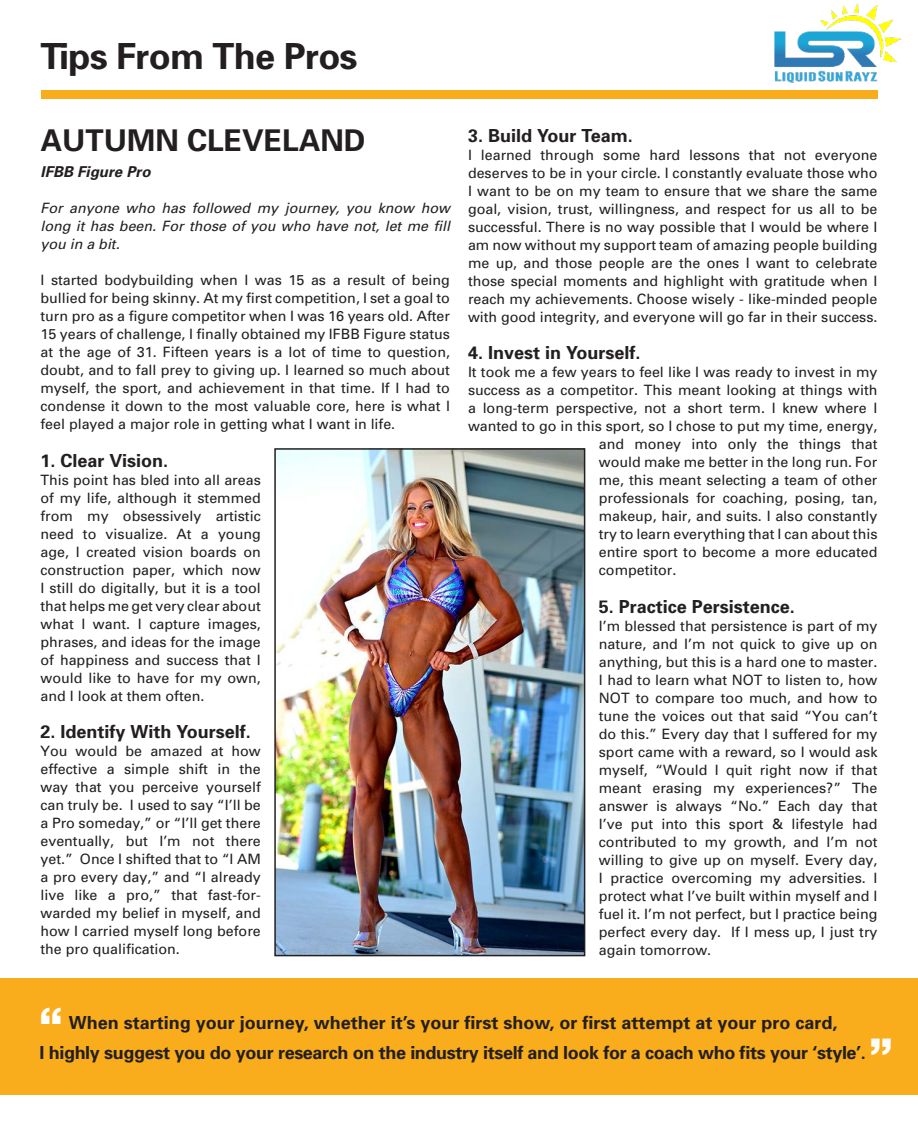
<style>
.page{position:relative;width:918px;height:1134px;background:#fff}
.page>*{position:absolute;margin:0;border:0;box-sizing:border-box;transform-origin:0 0}
.Body_Copy{font:900 45px "Helvetica";color:#fff}
.Headline{font:700 36px "Univers";letter-spacing:-.02em;color:#231f20}
.Name-black{font:700 30px "Univers";color:#231f20}
.Body_Copy-2{font:700 18px/30px "Univers";letter-spacing:-.02em;color:#231f20;text-align:center}
.Sub-black{font:700 18px "Univers";color:#231f20}
.t1{font:italic 700 15px "Univers";color:#231f20}
.Body_Copy-3{font:14.25px/18px "Univers";color:#231f20;text-align:justify}
.Body_Copy-4{font:italic 14.25px/18px "Univers";color:#231f20;text-align:justify}
</style>
<div class="page">
<div style="left:41px;top:90px;width:837px;height:9px;background:#faad1c"></div>
<img style="left:277px;top:451px;width:305px;height:502px">
<div style="left:274px;top:448px;width:311px;height:508px;border:2px solid #231f20"></div>
<div style="left:0;top:978px;width:918px;height:117px;background:#faad1c"></div>
<img style="left:774px;top:3px;width:128px;height:80px">
<p class="Headline" style="left:40px;top:35px;width:319px">Tips From The Pros</p>
<p class="Name-black" style="left:40px;top:122px;width:327px">AUTUMN CLEVELAND</p>
<p class="t1" style="left:40px;top:163px;width:112px">IFBB Figure Pro</p>
<p class="Body_Copy-4" style="left:40px;top:200px;width:411px">For anyone who has followed my journey, you know how long it has been. For those of you who have not, let me fill you in a bit.</p>
<p class="Body_Copy-3" style="left:40px;top:272px;width:411px">I started bodybuilding when I was 15 as a result of being bullied for being skinny. At my first competition, I set a goal to turn pro as a figure competitor when I was 16 years old. After 15 years of challenge, I finally obtained my IFBB Figure status at the age of 31. Fifteen years is a lot of time to question, doubt, and to fall prey to giving up. I learned so much about myself, the sport, and achievement in that time. If I had to condense it down to the most valuable core, here is what I feel played a major role in getting what I want in life.</p>
<p class="Sub-black" style="left:40px;top:450px;width:129px">1. Clear Vision.</p>
<p class="Body_Copy-3" style="left:40px;top:471px;width:222px">This point has bled into all areas of my life, although it stemmed from my obsessively artistic need to visualize. At a young age, I created vision boards on construction paper, which now I still do digitally, but it is a tool that helps me get very clear about what I want. I capture images, phrases, and ideas for the image of happiness and success that I would like to have for my own, and I look at them often.</p>
<p class="Sub-black" style="left:40px;top:721px;width:212px">2. Identify With Yourself.</p>
<p class="Body_Copy-3" style="left:40px;top:743px;width:222px">You would be amazed at how effective a simple shift in the way that you perceive yourself can truly be. I used to say “I’ll be a Pro someday,” or “I’ll get there eventually, but I’m not there yet.” Once I shifted that to “I AM a pro every day,” and “I already live like a pro,” that fast-for&shy;warded my belief in myself, and how I carried myself long before the pro qualification.</p>
<p class="Sub-black" style="left:468px;top:124px;width:166px">3. Build Your Team.</p>
<p class="Body_Copy-3" style="left:468px;top:146px;width:411px">I learned through some hard lessons that not everyone deserves to be in your circle. I constantly evaluate those who I want to be on my team to ensure that we share the same goal, vision, trust, willingness, and respect for us all to be successful. There is no way possible that I would be where I am now without my support team of amazing people building me up, and those people are the ones I want to celebrate those special moments and highlight with gratitude when I reach my achievements. Choose wisely - like-minded people with good integrity, and everyone will go far in their success.</p>
<p class="Sub-black" style="left:468px;top:342px;width:174px">4. Invest in Yourself.</p>
<p class="Body_Copy-3" style="left:468px;top:363px;width:411px">It took me a few years to feel like I was ready to invest in my</p>
<p class="Body_Copy-3" style="left:468px;top:381px;width:411px">success as a competitor. This meant looking at things with</p>
<p class="Body_Copy-3" style="left:468px;top:399px;width:411px">a long-term perspective, not a short term. I knew where I</p>
<p class="Body_Copy-3" style="left:468px;top:417px;width:411px">wanted to go in this sport, so I chose to put my time, energy,</p>
<p class="Body_Copy-3" style="left:599px;top:435px;width:280px">and money into only the things that</p>
<p class="Body_Copy-3" style="left:599px;top:453px;width:280px">would make me better in the long run. For</p>
<p class="Body_Copy-3" style="left:599px;top:471px;width:280px">me, this meant selecting a team of other</p>
<p class="Body_Copy-3" style="left:599px;top:489px;width:280px">professionals for coaching, posing, tan,</p>
<p class="Body_Copy-3" style="left:599px;top:507px;width:280px">makeup, hair, and suits. I also constantly</p>
<p class="Body_Copy-3" style="left:599px;top:525px;width:280px">try to learn everything that I can about this</p>
<p class="Body_Copy-3" style="left:599px;top:543px;width:280px">entire sport to become a more educated</p>
<p class="Body_Copy-3" style="left:599px;top:561px;width:79px">competitor.</p>
<p class="Sub-black" style="left:599px;top:595px;width:198px">5. Practice Persistence.</p>
<p class="Body_Copy-3" style="left:599px;top:617px;width:280px">I’m blessed that persistence is part of my nature, and I’m not quick to give up on anything, but this is a hard one to master.<br>I had to learn what NOT to listen to, how NOT to compare too much, and how to tune the voices out that said “You can’t do this.” Every day that I suffered for my sport came with a reward, so I would ask myself, “Would I quit right now if that meant erasing my experiences?” The answer is always “No.” Each day that I’ve put into this sport &amp; lifestyle had contributed to my growth, and I’m not willing to give up on myself. Every day, I practice overcoming my adversities. I protect what I’ve built within myself and I fuel it. I’m not perfect, but I practice being perfect every day. If I mess up, I just try again tomorrow.</p>
<p class="Body_Copy" style="left:39px;top:995px;width:24px">“</p>
<p class="Body_Copy-2" style="left:39px;top:1007px;width:828px">When starting your journey, whether it’s your first show, or first attempt at your pro card,<br>I highly suggest you do your research on the industry itself and look for a coach who fits your ‘style’.</p>
<p class="Body_Copy" style="left:870px;top:1025px;width:24px">”</p>
</div>
